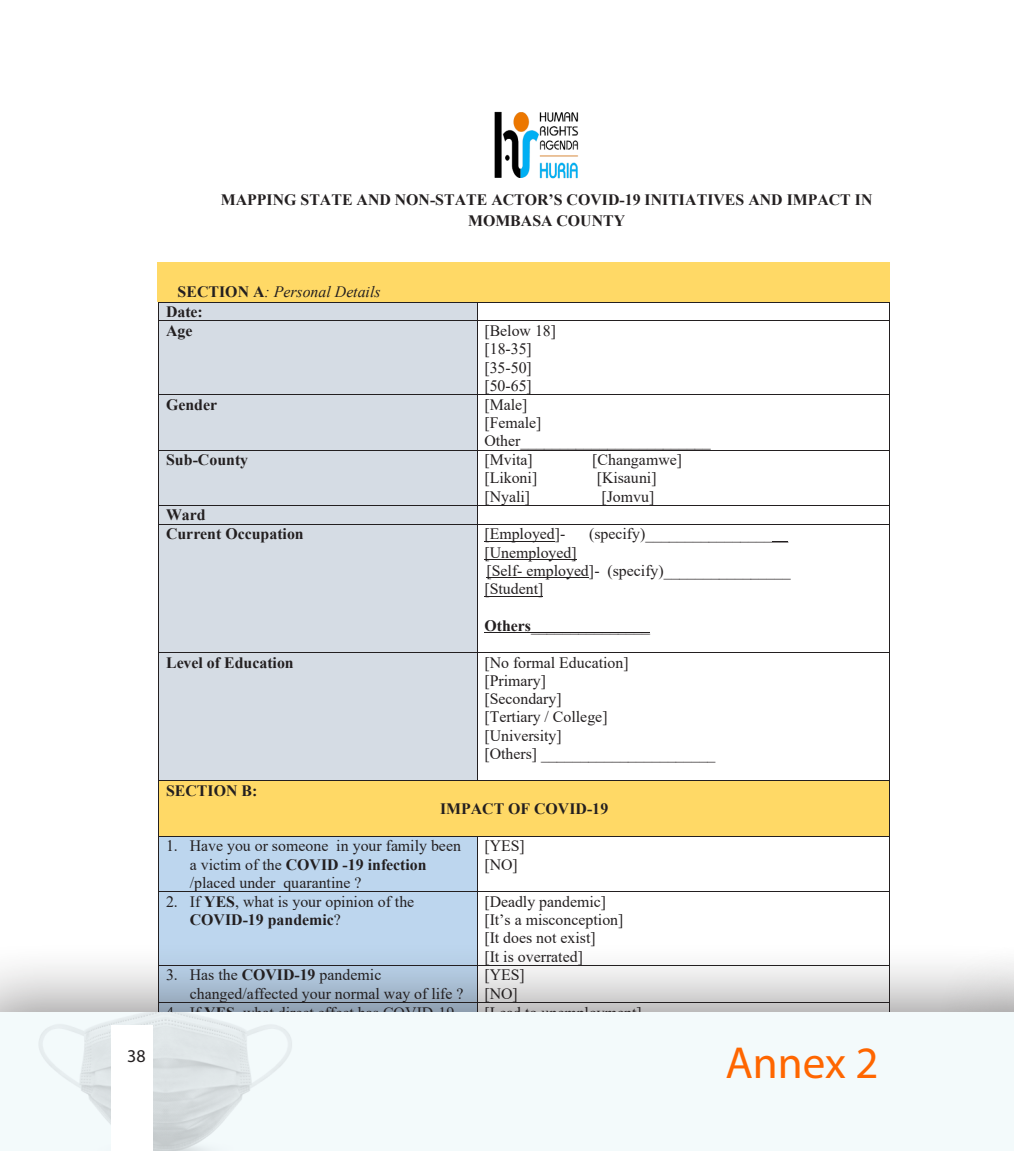
<style>
.page{position:relative;width:1014px;height:1151px;background:#fff}
.page>*{position:absolute;margin:0;border:0;box-sizing:border-box;transform-origin:0 0}
.t1{font:45px "Myriad Pro";color:#f60}
.t2{font:18px "Myriad Pro";color:#231f20}
.t3{font:15.9px/18.3px "Times New Roman";color:#231f20}
.t4{font:700 15.9px/19.6px "Times New Roman";color:#231f20}
.s1{font-weight:400;font-style:italic}
.s2{font-weight:700}
</style>
<div class="page">
<div style="left:157px;top:262px;width:733px;height:20px;background:#ffd966"></div>
<div style="left:157px;top:282px;width:733px;height:20px;background:#ffd966"></div>
<div style="left:159px;top:302px;width:318px;height:18px;background:#d5dce4"></div>
<hr style="left:159px;top:302px;width:318px;height:1px;background:#231f20">
<hr style="left:478px;top:302px;width:411px;height:1px;background:#231f20">
<div style="left:159px;top:321px;width:318px;height:73px;background:#d5dce4"></div>
<hr style="left:159px;top:320px;width:318px;height:1px;background:#231f20">
<svg style="left:477px;top:302px;width:1px;height:19px"></svg>
<hr style="left:478px;top:320px;width:411px;height:1px;background:#231f20">
<svg style="left:889px;top:302px;width:1px;height:19px"></svg>
<hr style="left:159px;top:321px;width:1px;height:73px;background:#231f20">
<hr style="left:477px;top:321px;width:1px;height:73px;background:#231f20">
<hr style="left:889px;top:321px;width:1px;height:73px;background:#231f20">
<div style="left:159px;top:395px;width:318px;height:55px;background:#d5dce4"></div>
<hr style="left:159px;top:394px;width:318px;height:1px;background:#231f20">
<hr style="left:478px;top:394px;width:411px;height:1px;background:#231f20">
<hr style="left:159px;top:395px;width:1px;height:55px;background:#231f20">
<hr style="left:477px;top:395px;width:1px;height:55px;background:#231f20">
<hr style="left:889px;top:395px;width:1px;height:55px;background:#231f20">
<div style="left:159px;top:450px;width:318px;height:55px;background:#d5dce4"></div>
<hr style="left:159px;top:450px;width:318px;height:1px;background:#231f20">
<hr style="left:478px;top:450px;width:411px;height:1px;background:#231f20">
<hr style="left:159px;top:450px;width:1px;height:55px;background:#231f20">
<hr style="left:477px;top:450px;width:1px;height:55px;background:#231f20">
<hr style="left:889px;top:450px;width:1px;height:55px;background:#231f20">
<div style="left:159px;top:505px;width:318px;height:19px;background:#d5dce4"></div>
<hr style="left:159px;top:505px;width:318px;height:1px;background:#231f20">
<hr style="left:478px;top:505px;width:411px;height:1px;background:#231f20">
<div style="left:159px;top:524px;width:318px;height:128px;background:#d5dce4"></div>
<hr style="left:484px;top:541px;width:71px;height:1px;background:#231f20">
<svg style="left:772px;top:541px;width:16px;height:1px"></svg>
<hr style="left:484px;top:559px;width:93px;height:1px;background:#231f20">
<hr style="left:487px;top:577px;width:102px;height:1px;background:#231f20">
<hr style="left:484px;top:596px;width:59px;height:1px;background:#231f20">
<hr style="left:484px;top:632px;width:166px;height:1px;background:#231f20">
<hr style="left:159px;top:524px;width:318px;height:1px;background:#231f20">
<svg style="left:477px;top:505px;width:1px;height:19px"></svg>
<hr style="left:478px;top:524px;width:411px;height:1px;background:#231f20">
<svg style="left:889px;top:505px;width:1px;height:19px"></svg>
<hr style="left:159px;top:524px;width:1px;height:128px;background:#231f20">
<hr style="left:477px;top:524px;width:1px;height:128px;background:#231f20">
<hr style="left:889px;top:524px;width:1px;height:128px;background:#231f20">
<div style="left:159px;top:653px;width:318px;height:127px;background:#d5dce4"></div>
<hr style="left:159px;top:652px;width:318px;height:1px;background:#231f20">
<hr style="left:478px;top:652px;width:411px;height:1px;background:#231f20">
<hr style="left:159px;top:653px;width:1px;height:127px;background:#231f20">
<hr style="left:477px;top:653px;width:1px;height:127px;background:#231f20">
<hr style="left:889px;top:653px;width:1px;height:127px;background:#231f20">
<div style="left:166px;top:781px;width:716px;height:18px;background:#ffd966"></div>
<div style="left:166px;top:799px;width:716px;height:18px;background:#ffd966"></div>
<div style="left:166px;top:817px;width:716px;height:19px;background:#ffd966"></div>
<hr style="left:159px;top:780px;width:318px;height:1px;background:#231f20">
<hr style="left:478px;top:780px;width:411px;height:1px;background:#231f20">
<hr style="left:159px;top:781px;width:1px;height:55px;background:#231f20">
<hr style="left:889px;top:781px;width:1px;height:55px;background:#231f20">
<div style="left:159px;top:836px;width:318px;height:55px;background:#bdd6ee"></div>
<hr style="left:159px;top:836px;width:318px;height:1px;background:#231f20">
<hr style="left:478px;top:836px;width:411px;height:1px;background:#231f20">
<hr style="left:159px;top:836px;width:1px;height:55px;background:#231f20">
<hr style="left:477px;top:836px;width:1px;height:55px;background:#231f20">
<hr style="left:889px;top:836px;width:1px;height:55px;background:#231f20">
<div style="left:159px;top:892px;width:318px;height:73px;background:#bdd6ee"></div>
<hr style="left:159px;top:891px;width:318px;height:1px;background:#231f20">
<hr style="left:478px;top:891px;width:411px;height:1px;background:#231f20">
<hr style="left:159px;top:892px;width:1px;height:73px;background:#231f20">
<hr style="left:477px;top:892px;width:1px;height:73px;background:#231f20">
<hr style="left:889px;top:892px;width:1px;height:73px;background:#231f20">
<img style="left:495px;top:111px;width:84px;height:68px">
<div style="left:0;top:940px;width:1014px;height:210px;background:#231f20;opacity:.5"></div>
<div style="left:0;top:1012px;width:1014px;height:138px;background:#f3fafb"></div>
<img style="left:39px;top:1012px;width:253px;height:138px">
<div style="left:111px;top:1025px;width:41px;height:125px;background:#fff"></div>
<p class="t4" style="left:221px;top:189px;width:653px;line-height:21px;text-align:center">MAPPING STATE AND NON-STATE ACTOR’S COVID-19 INITIATIVES AND IMPACT IN<br>MOMBASA COUNTY</p>
<p class="t2" style="left:127px;top:1044px;width:20px">38</p>
<p class="t4" style="left:166px;top:281px;width:216px;text-indent:12px">SECTION A<span class="s1">: Personal Details<br></span>Date:<br>Age</p>
<p class="t3" style="left:484px;top:321px;width:73px">[Below 18] [18-35] [35-50] [50-65]</p>
<p class="t4" style="left:166px;top:394px;width:53px">Gender</p>
<p class="t3" style="left:484px;top:395px;width:228px">[Male]<br>[Female]<br>Other________________________</p>
<p class="t4" style="left:166px;top:449px;width:84px">Sub-County</p>
<p class="t3" style="left:484px;top:450px;width:50px">[Mvita]</p>
<p class="t3" style="left:592px;top:450px;width:91px">[Changamwe]</p>
<p class="t3" style="left:484px;top:468px;width:54px">[Likoni]</p>
<p class="t3" style="left:597px;top:468px;width:61px">[Kisauni]</p>
<p class="t3" style="left:484px;top:486px;width:47px">[Nyali]</p>
<p class="t3" style="left:601px;top:486px;width:54px">[Jomvu]</p>
<p class="t4" style="left:166px;top:505px;width:139px;line-height:18.9px">Ward<br>Current Occupation</p>
<p class="t3" style="left:484px;top:524px;width:82px">[Employed]-</p>
<p class="t3" style="left:589px;top:524px;width:201px">(specify)__________________</p>
<p class="t3" style="left:484px;top:542px;width:308px">[Unemployed]<br>[Self- employed]- (specify)________________ [Student]</p>
<p class="t3" style="left:484px;top:615px;width:167px"><span class="s2">Others</span>_______________</p>
<p class="t4" style="left:166px;top:652px;width:129px">Level of Education</p>
<p class="t3" style="left:484px;top:652px;width:233px">[No formal Education]<br>[Primary]<br>[Secondary]<br>[Tertiary / College]<br>[University]<br>[Others] ______________________</p>
<p class="t4" style="left:166px;top:780px;width:93px">SECTION B:</p>
<p class="t4" style="left:440px;top:798px;width:170px">IMPACT OF COVID-19</p>
<p class="t3" style="left:190px;top:836px;width:273px;text-indent:-24px">1. Have you or someone in your family been a victim of the <span class="s2">COVID -19 infection </span>/placed under quarantine ?</p>
<p class="t3" style="left:484px;top:836px;width:42px">[YES] [NO]</p>
<p class="t3" style="left:190px;top:892px;width:226px;text-indent:-24px">2. If <span class="s2">YES</span>, what is your opinion of the<br><span class="s2">COVID-19 pandemic</span>?</p>
<p class="t3" style="left:484px;top:892px;width:141px">[Deadly pandemic] [It’s a misconception] [It does not exist]<br>[It is overrated]</p>
<p class="t3" style="left:190px;top:965px;width:275px;text-indent:-24px">3. Has the <span class="s2">COVID-19</span> pandemic changed/affected your normal way of life ?</p>
<p class="t3" style="left:484px;top:965px;width:42px">[YES] [NO]</p>
<p class="t3" style="left:166px;top:1002px;width:290px">4. If <span class="s2">YES</span>, what direct effect has COVID-19</p>
<p class="t3" style="left:484px;top:1002px;width:159px">[Lead to unemployment]</p>
<p class="t1" style="left:725px;top:1034px;width:155px">Annex 2</p>
</div>
